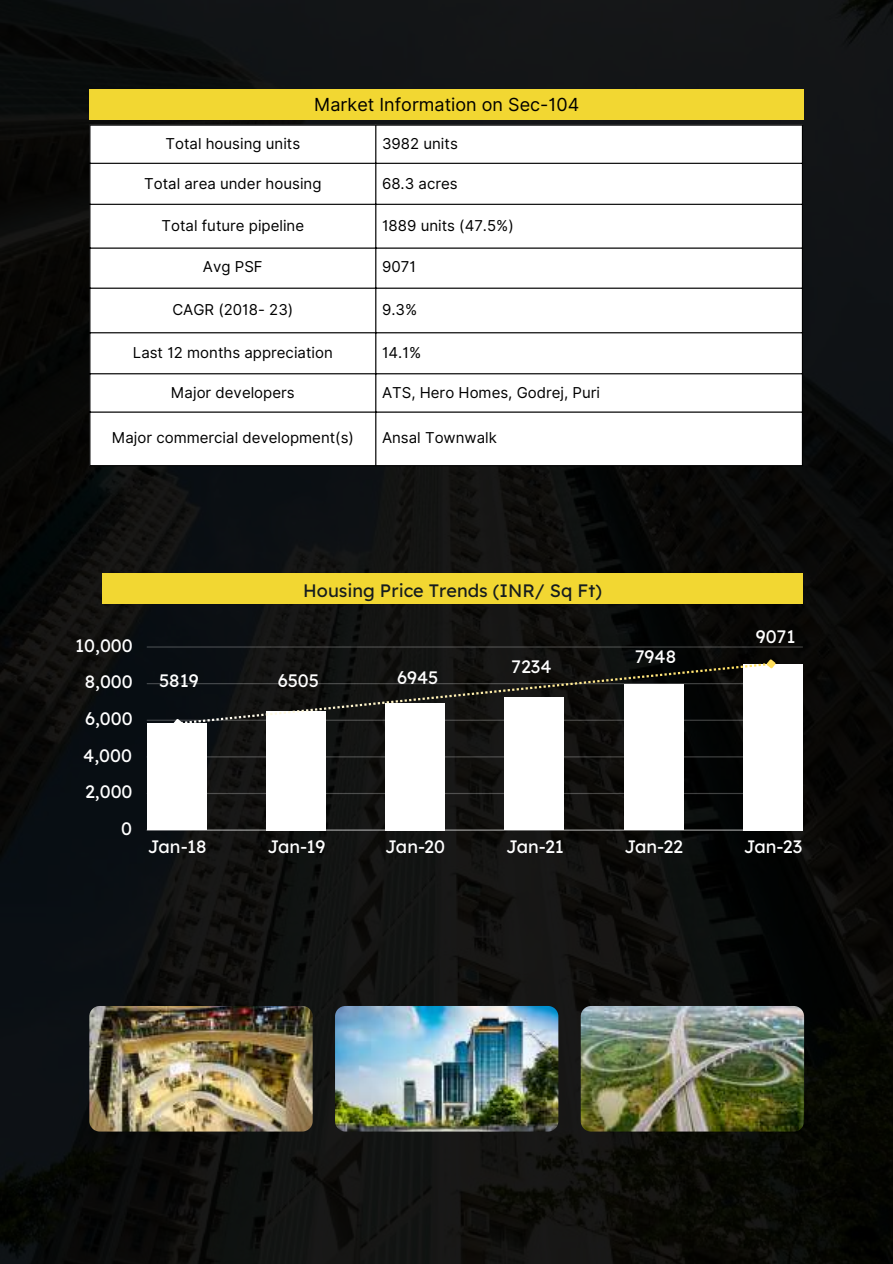
<style>
.page{position:relative;width:893px;height:1264px;background:#fff}
.page>*{position:absolute;margin:0;border:0;box-sizing:border-box;transform-origin:0 0}
.t1{font:18px "Lexend Deca";color:#fff}
.t2{font:18px "Lexend Deca";color:#151c1f}
.t3{font:18px "Inter";color:#000}
.t4{font:15px "Inter";color:#010101}
.t5{font:15px "Inter";color:#000}
</style>
<div class="page">
<img style="left:0;top:0;width:892px;height:1263px">
<svg style="left:90px;top:126px;width:711px;height:339px"></svg>
<hr style="left:89px;top:126px;width:1px;height:339px;background:#000">
<hr style="left:375px;top:126px;width:1px;height:339px;background:#000">
<hr style="left:801px;top:126px;width:1px;height:339px;background:#000">
<hr style="left:89px;top:124px;width:713px;height:2px;background:#000">
<hr style="left:89px;top:163px;width:713px;height:1px;background:#000">
<hr style="left:89px;top:204px;width:713px;height:1px;background:#000">
<hr style="left:89px;top:247px;width:713px;height:2px;background:#000">
<hr style="left:89px;top:287px;width:713px;height:2px;background:#000">
<hr style="left:89px;top:332px;width:713px;height:1px;background:#000">
<hr style="left:89px;top:373px;width:713px;height:1px;background:#000">
<hr style="left:89px;top:411px;width:713px;height:1px;background:#000">
<hr style="left:89px;top:465px;width:713px;height:1px;background:#000">
<div style="left:89px;top:89px;width:715px;height:31px;background:#f2d732"></div>
<img style="left:89px;top:1005px;width:223px;height:126px;border-radius:10px">
<img style="left:335px;top:1005px;width:223px;height:126px;border-radius:10px">
<img style="left:580px;top:1005px;width:224px;height:126px;border-radius:10px">
<div style="left:102px;top:573px;width:700px;height:31px;background:#f2d732"></div>
<hr style="left:147px;top:793px;width:655px;height:1px;background:#fff">
<hr style="left:147px;top:756px;width:655px;height:1px;background:#fff">
<hr style="left:147px;top:719px;width:655px;height:2px;background:#fff">
<hr style="left:147px;top:683px;width:655px;height:1px;background:#fff">
<hr style="left:147px;top:646px;width:655px;height:1px;background:#fff">
<hr style="left:147px;top:829px;width:655px;height:1px;background:#fff">
<div style="left:147px;top:723px;width:59px;height:107px;background:#fff"></div>
<div style="left:266px;top:711px;width:60px;height:119px;background:#fff"></div>
<div style="left:385px;top:703px;width:60px;height:127px;background:#fff"></div>
<div style="left:504px;top:697px;width:60px;height:133px;background:#fff"></div>
<div style="left:624px;top:684px;width:59px;height:146px;background:#fff"></div>
<div style="left:743px;top:664px;width:59px;height:166px;background:#fff"></div>
<svg style="left:171px;top:656px;width:607px;height:74px"></svg>
<p class="t3" style="left:314px;top:94px;width:267px">Market Information on Sec-104</p>
<p class="t4" style="left:165px;top:135px;width:136px">Total housing units</p>
<p class="t5" style="left:382px;top:135px;width:77px">3982 units</p>
<p class="t4" style="left:144px;top:174px;width:179px">Total area under housing</p>
<p class="t5" style="left:382px;top:174px;width:77px">68.3 acres</p>
<p class="t4" style="left:162px;top:216px;width:144px">Total future pipeline</p>
<p class="t5" style="left:382px;top:216px;width:133px">1889 units (47.5%)</p>
<p class="t4" style="left:203px;top:258px;width:61px">Avg PSF</p>
<p class="t5" style="left:382px;top:258px;width:35px">9071</p>
<p class="t4" style="left:172px;top:300px;width:122px">CAGR (2018- 23)</p>
<p class="t5" style="left:382px;top:300px;width:37px">9.3%</p>
<p class="t4" style="left:133px;top:344px;width:201px">Last 12 months appreciation</p>
<p class="t5" style="left:382px;top:344px;width:41px">14.1%</p>
<p class="t4" style="left:171px;top:383px;width:125px">Major developers</p>
<p class="t5" style="left:382px;top:383px;width:219px">ATS, Hero Homes, Godrej, Puri</p>
<p class="t4" style="left:112px;top:428px;width:244px">Major commercial development(s)</p>
<p class="t5" style="left:382px;top:428px;width:116px">Ansal Townwalk</p>
<p class="t1" style="left:75px;top:633px;width:59px">10,000</p>
<p class="t1" style="left:85px;top:670px;width:49px">8,000</p>
<p class="t1" style="left:85px;top:707px;width:49px">6,000</p>
<p class="t1" style="left:83px;top:743px;width:50px">4,000</p>
<p class="t1" style="left:85px;top:780px;width:49px">2,000</p>
<p class="t1" style="left:121px;top:816px;width:12px">0</p>
<p class="t2" style="left:303px;top:579px;width:300px">Housing Price Trends (INR/ Sq Ft)</p>
<p class="t1" style="left:159px;top:669px;width:41px">5819</p>
<p class="t1" style="left:278px;top:669px;width:43px">6505</p>
<p class="t1" style="left:397px;top:666px;width:43px">6945</p>
<p class="t1" style="left:511px;top:655px;width:42px">7234</p>
<p class="t1" style="left:634px;top:644px;width:43px">7948</p>
<p class="t1" style="left:755px;top:625px;width:41px">9071</p>
<p class="t1" style="left:148px;top:835px;width:60px">Jan-18</p>
<p class="t1" style="left:267px;top:835px;width:59px">Jan-19</p>
<p class="t1" style="left:385px;top:835px;width:61px">Jan-20</p>
<p class="t1" style="left:506px;top:835px;width:59px">Jan-21</p>
<p class="t1" style="left:624px;top:835px;width:60px">Jan-22</p>
<p class="t1" style="left:743px;top:835px;width:60px">Jan-23</p>
</div>
